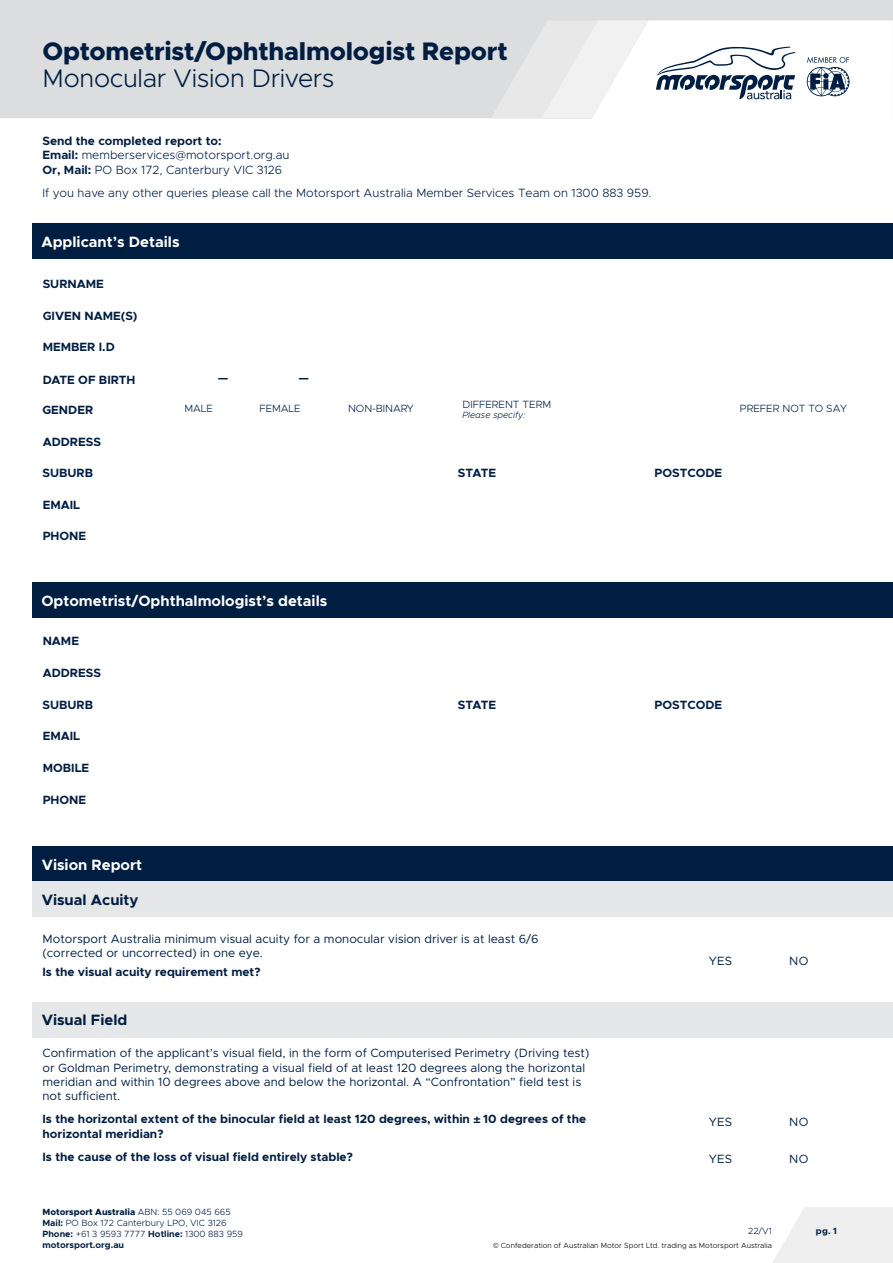
<style>
.page{position:relative;width:893px;height:1263px;background:#fff}
.page>*{position:absolute;margin:0;border:0;box-sizing:border-box;transform-origin:0 0}
.t1{font:800 25.5px "Metropolis";letter-spacing:-.01em;color:#001e42}
.t2{font:300 25.5px "Metropolis";letter-spacing:-.01em;color:#001e42}
.t3{font:700 15px "Metropolis";color:#fff}
.t4{font:700 15px "Metropolis";color:#001e42}
.t5{font:12px/14.4px "Metropolis";color:#001e42}
.t6{font:700 12px/14.4px "Metropolis";color:#001e42}
.t7{font:300 12px/14.4px "Metropolis";color:#001e42}
.t8{font:300 10.5px "Metropolis";color:#001e42}
.t9{font:300 9px/10.8px "Metropolis";color:#001e42}
.t10{font:italic 300 9px "Metropolis";color:#001e42}
.t11{font:700 9px "Metropolis";color:#001e42}
.t12{font:300 7.5px "Metropolis";color:#000}
.s1{font-weight:700}
.s2{font-family:"Helvetica"}
.s3{font-weight:800}
.s4{font-family:"Montserrat"}
</style>
<div class="page">
<div style="left:0;top:0;width:893px;height:118px;background:#dcddde"></div>
<svg style="left:482px;top:20px;width:411px;height:98px"></svg>
<svg style="left:773px;top:1207px;width:120px;height:56px"></svg>
<div style="left:32px;top:223px;width:861px;height:35px;background:#001e42"></div>
<div style="left:32px;top:583px;width:861px;height:35px;background:#001e42"></div>
<div style="left:33px;top:846px;width:860px;height:35px;background:#001e42"></div>
<div style="left:33px;top:881px;width:860px;height:35px;background:#e6e7e8"></div>
<div style="left:33px;top:1002px;width:860px;height:35px;background:#e6e7e8"></div>
<h1 class="t1" style="left:43px;top:35px;width:467px">Optometrist/Ophthalmologist Report</h1>
<h1 class="t2" style="left:43px;top:62px;width:293px">Monocular Vision Drivers</h1>
<p class="t7" style="left:42px;top:134px;width:248px"><span class="s1">Send the completed report to:<br>Email:</span> memberservices@motorsport.org.au<br><span class="s1">Or, Mail:</span> PO Box 172, Canterbury VIC 3126</p>
<p class="t7" style="left:42px;top:185px;width:610px">If you have any other queries please call the Motorsport Australia Member Services Team on 1300 883 959.</p>
<p class="t3" style="left:41px;top:232px;width:140px">Applicant’s Details</p>
<p class="t6" style="left:43px;top:277px;width:63px">SURNAME</p>
<p class="t6" style="left:43px;top:308px;width:96px">GIVEN NAME(S)</p>
<p class="t6" style="left:43px;top:340px;width:74px">MEMBER I.D</p>
<p class="t6" style="left:43px;top:372px;width:94px">DATE OF BIRTH</p>
<p class="t6" style="left:218px;top:370px;width:12px">—</p>
<p class="t6" style="left:299px;top:370px;width:12px">—</p>
<p class="t8" style="left:462px;top:397px;width:90px">DIFFERENT TERM</p>
<p class="t10" style="left:462px;top:410px;width:65px">Please specify:</p>
<p class="t6" style="left:42px;top:403px;width:52px">GENDER</p>
<p class="t8" style="left:184px;top:402px;width:30px">MALE</p>
<p class="t8" style="left:260px;top:402px;width:43px">FEMALE</p>
<p class="t8" style="left:348px;top:402px;width:67px">NON-BINARY</p>
<p class="t8" style="left:740px;top:402px;width:109px">PREFER NOT TO SAY</p>
<p class="t6" style="left:43px;top:434px;width:60px">ADDRESS</p>
<p class="t6" style="left:42px;top:466px;width:52px">SUBURB</p>
<p class="t6" style="left:43px;top:497px;width:39px">EMAIL</p>
<p class="t6" style="left:43px;top:529px;width:45px">PHONE</p>
<p class="t3" style="left:41px;top:592px;width:287px">Optometrist/Ophthalmologist’s details</p>
<p class="t6" style="left:43px;top:634px;width:38px">NAME</p>
<p class="t6" style="left:43px;top:666px;width:60px">ADDRESS</p>
<p class="t6" style="left:42px;top:697px;width:52px">SUBURB</p>
<p class="t6" style="left:43px;top:729px;width:39px">EMAIL</p>
<p class="t6" style="left:43px;top:761px;width:48px">MOBILE</p>
<p class="t6" style="left:43px;top:792px;width:45px">PHONE</p>
<p class="t6" style="left:458px;top:466px;width:40px">STATE</p>
<p class="t6" style="left:458px;top:697px;width:40px">STATE</p>
<p class="t6" style="left:655px;top:466px;width:69px">POSTCODE</p>
<p class="t6" style="left:655px;top:697px;width:69px">POSTCODE</p>
<p class="t3" style="left:42px;top:855px;width:102px">Vision Report</p>
<p class="t4" style="left:42px;top:890px;width:98px">Visual Acuity</p>
<p class="t5" style="left:43px;top:931px;width:498px">Motorsport Australia minimum visual acuity for a monocular vision driver is at least 6/6 (corrected or uncorrected) in one eye.</p>
<p class="t6" style="left:43px;top:964px;width:219px">Is the visual acuity requirement met?</p>
<p class="t4" style="left:42px;top:1011px;width:87px">Visual Field</p>
<p class="t5" style="left:43px;top:1046px;width:548px">Confirmation of the applicant’s visual field, in the form of Computerised Perimetry (Driving test) or Goldman Perimetry, demonstrating a visual field of at least 120 degrees along the horizontal meridian and within 10 degrees above and below the horizontal. A “Confrontation” field test is not sufficient.</p>
<p class="t6" style="left:43px;top:1112px;width:545px">Is the horizontal extent of the binocular field at least 120 degrees, within <span class="s2">±</span> 10 degrees of the horizontal meridian?</p>
<p class="t6" style="left:43px;top:1149px;width:312px">Is the cause of the loss of visual field entirely stable?</p>
<p class="t5" style="left:709px;top:954px;width:25px">YES</p>
<p class="t5" style="left:709px;top:1115px;width:25px">YES</p>
<p class="t5" style="left:709px;top:1151px;width:25px">YES</p>
<p class="t9" style="left:43px;top:1207px;width:202px"><span class="s3">Motorsport Australia</span> ABN: 55 069 045 665<br><span class="s1">Mail:</span> PO Box 172 Canterbury LPO, VIC 3126<br><span class="s1">Phone:</span> +61 3 9593 7777 <span class="s1">Hotline:</span> 1300 883 959 <span class="s1">motorsport.org.au</span></p>
<p class="t9" style="left:748px;top:1225px;width:25px">22/V1</p>
<p class="t12" style="left:493px;top:1240px;width:280px"><span class="s4">©</span> Confederation of Australian Motor Sport Ltd. trading as Motorsport Australia</p>
<p class="t5" style="left:789px;top:954px;width:21px">NO</p>
<p class="t5" style="left:789px;top:1115px;width:21px">NO</p>
<p class="t5" style="left:789px;top:1151px;width:21px">NO</p>
<p class="t11" style="left:816px;top:1225px;width:23px">pg. 1</p>
</div>
